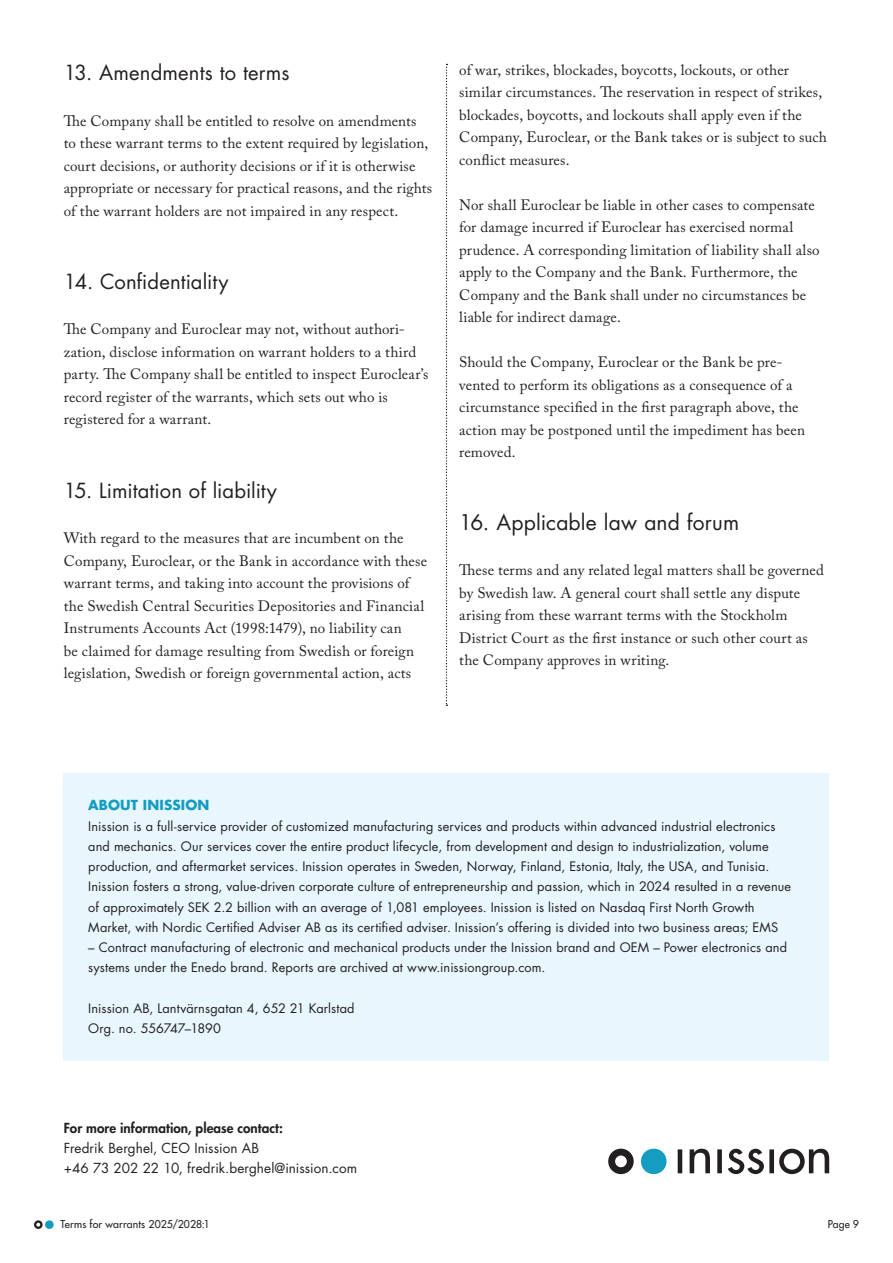
<style>
.page{position:relative;width:893px;height:1263px;background:#fff}
.page>*{position:absolute;margin:0;border:0;box-sizing:border-box;transform-origin:0 0}
.t1{font:21px "Futura Std";letter-spacing:.01em;color:#231f20}
.t2{font:20.25px "Futura Std";letter-spacing:.005em;color:#231f20}
.t3{font:15px/22.5px "Adobe Caslon Pro";letter-spacing:.01em;color:#231f20}
.t4{font:13.5px/20.2px "Futura Std";letter-spacing:.005em;color:#231f20}
.t5{font:800 13.5px "Futura Std";letter-spacing:.005em;color:#231f20}
.t6{font:700 13.5px "Futura Std";letter-spacing:.015em;color:#149dc1}
.t7{font:12.75px/20.2px "Futura Std";letter-spacing:.01em;color:#231f20}
.t8{font:500 10.5px "Futura Std";letter-spacing:.01em;color:#231f20}
</style>
<div class="page">
<div style="left:45px;top:1220px;width:9px;height:9px;background:#149dc1;border-radius:50%"></div>
<svg style="left:34px;top:1220px;width:9px;height:9px"></svg>
<svg style="left:446px;top:64px;width:1px;height:642px"></svg>
<svg style="left:678px;top:1149px;width:151px;height:25px"></svg>
<div style="left:641px;top:1149px;width:25px;height:25px;background:#149dc1;border-radius:50%"></div>
<svg style="left:608px;top:1149px;width:26px;height:25px"></svg>
<div style="left:64px;top:774px;width:765px;height:287px;background:#e8f6fd"></div>
<h2 class="t2" style="left:64px;top:60px;width:227px">13. Amendments to terms</h2>
<p class="t3" style="left:64px;top:109px;width:370px">The Company shall be entitled to resolve on amendments to these warrant terms to the extent required by legislation, court decisions, or authority decisions or if it is otherwise appropriate or necessary for practical reasons, and the rights of the warrant holders are not impaired in any respect.</p>
<h2 class="t2" style="left:64px;top:269px;width:166px">14. Confidentiality</h2>
<p class="t3" style="left:64px;top:318px;width:366px">The Company and Euroclear may not, without authori&shy;zation, disclose information on warrant holders to a third party. The Company shall be entitled to inspect Euroclear’s record register of the warrants, which sets out who is registered for a warrant.</p>
<h2 class="t2" style="left:64px;top:478px;width:215px">15. Limitation of liability</h2>
<p class="t3" style="left:64px;top:527px;width:365px">With regard to the measures that are incumbent on the Company, Euroclear, or the Bank in accordance with these warrant terms, and taking into account the provisions of the Swedish Central Securities Depositories and Financial Instruments Accounts Act (1998:1479), no liability can<br>be claimed for damage resulting from Swedish or foreign legislation, Swedish or foreign governmental action, acts</p>
<p class="t3" style="left:459px;top:58px;width:369px">of war, strikes, blockades, boycotts, lockouts, or other similar circumstances. The reservation in respect of strikes, blockades, boycotts, and lockouts shall apply even if the Company, Euroclear, or the Bank takes or is subject to such conflict measures.</p>
<p class="t3" style="left:459px;top:193px;width:362px">Nor shall Euroclear be liable in other cases to compensate for damage incurred if Euroclear has exercised normal prudence. A corresponding limitation of liability shall also apply to the Company and the Bank. Furthermore, the Company and the Bank shall under no circumstances be liable for indirect damage.</p>
<p class="t3" style="left:459px;top:351px;width:347px">Should the Company, Euroclear or the Bank be pre&shy;vented to perform its obligations as a consequence of a circumstance specified in the first paragraph above, the action may be postponed until the impediment has been removed.</p>
<h1 class="t1" style="left:459px;top:509px;width:281px">16. Applicable law and forum</h1>
<p class="t3" style="left:459px;top:559px;width:366px">These terms and any related legal matters shall be governed by Swedish law. A general court shall settle any dispute arising from these warrant terms with the Stockholm District Court as the first instance or such other court as the Company approves in writing.</p>
<p class="t6" style="left:88px;top:796px;width:123px">ABOUT INISSION</p>
<p class="t7" style="left:88px;top:816px;width:704px">Inission is a full-service provider of customized manufacturing services and products within advanced industrial electronics and mechanics. Our services cover the entire product lifecycle, from development and design to industrialization, volume production, and aftermarket services. Inission operates in Sweden, Norway, Finland, Estonia, Italy, the USA, and Tunisia.<br>Inission fosters a strong, value-driven corporate culture of entrepreneurship and passion, which in 2024 resulted in a revenue of approximately SEK 2.2 billion with an average of 1,081 employees. Inission is listed on Nasdaq First North Growth Market, with Nordic Certified Adviser AB as its certified adviser. Inission’s offering is divided into two business areas; EMS</p>
<p class="t7" style="left:88px;top:937px;width:700px">– Contract manufacturing of electronic and mechanical products under the Inission brand and OEM – Power electronics and systems under the Enedo brand. Reports are archived at www.inissiongroup.com.</p>
<p class="t7" style="left:88px;top:998px;width:268px">Inission AB, Lantvärnsgatan 4, 652 21 Karlstad<br>Org. no. 556747–1890</p>
<p class="t5" style="left:64px;top:1119px;width:221px">For more information, please contact:</p>
<p class="t4" style="left:64px;top:1138px;width:295px">Fredrik Berghel, CEO Inission AB<br>+46 73 202 22 10, fredrik.berghel@inission.com</p>
<p class="t8" style="left:60px;top:1217px;width:151px">Terms for warrants 2025/2028:1</p>
<p class="t8" style="left:828px;top:1217px;width:33px">Page 9</p>
</div>
